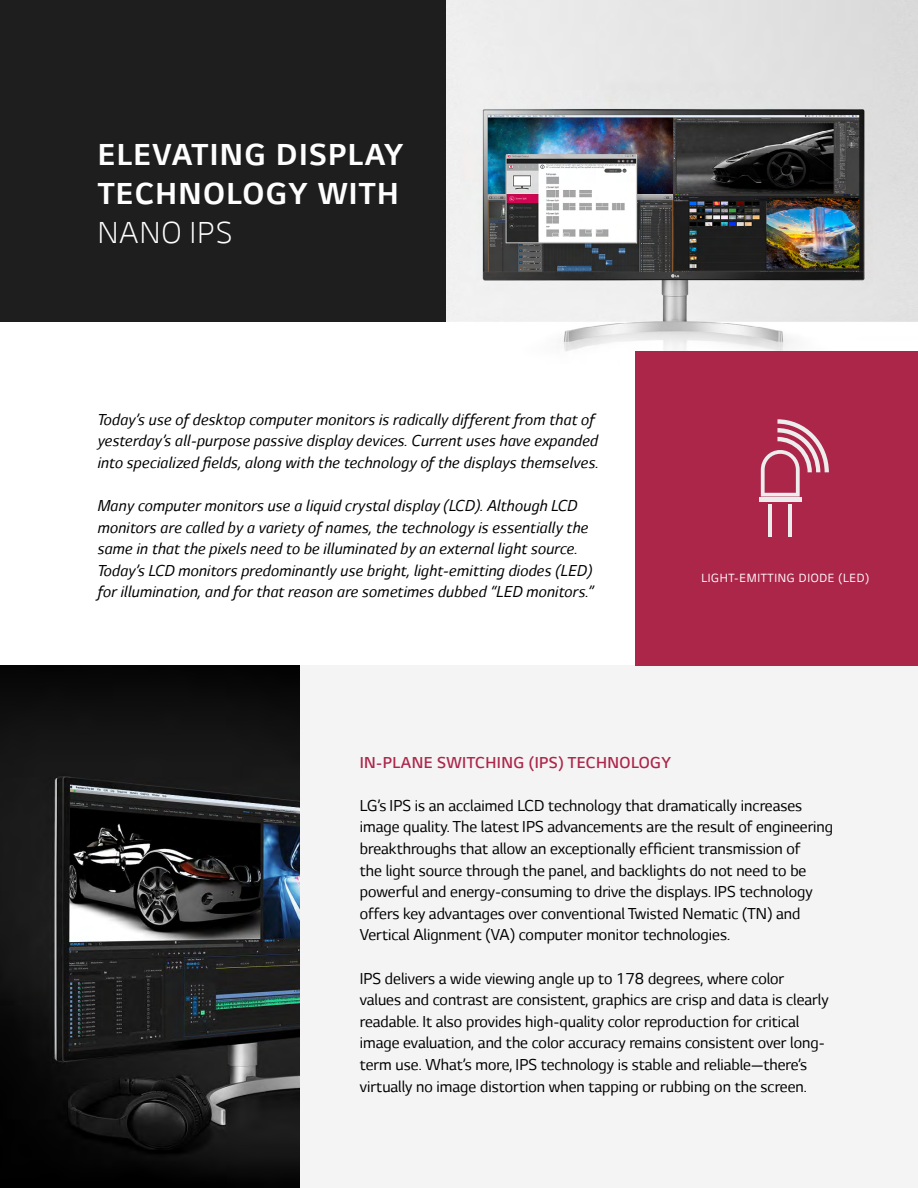
<style>
.page{position:relative;width:918px;height:1188px;background:#fff}
.page>*{position:absolute;margin:0;border:0;box-sizing:border-box;transform-origin:0 0}
.t1{font:700 34.5px/39px "LG Smart";letter-spacing:.04em;color:#fefefe}
.t2{font:300 34.5px "LG Smart";letter-spacing:.04em;color:#fefefe}
.t3{font:18px/21.6px "LG Smart";color:#000}
.t4{font:italic 18px/21.6px "LG Smart";color:#000}
.t5{font:300 18px "LG Smart";letter-spacing:.02em;color:#ac264a}
.t6{font:13.5px "LG Smart";letter-spacing:.05em;color:#fff}
</style>
<div class="page">
<div style="left:2px;top:666px;width:916px;height:522px;background:#f5f4f4"></div>
<img style="left:320px;top:0;width:598px;height:352px">
<div style="left:0;top:0;width:446px;height:321px;background:#1e1e1e"></div>
<div style="left:635px;top:351px;width:283px;height:315px;background:#ac264a"></div>
<hr style="left:759px;top:498px;width:43px;height:4px;background:#ededed">
<hr style="left:788px;top:504px;width:4px;height:33px;background:#ededed">
<hr style="left:769px;top:504px;width:3px;height:33px;background:#ededed">
<svg style="left:761px;top:419px;width:68px;height:78px"></svg>
<img style="left:0;top:666px;width:299px;height:522px">
<h1 class="t1" style="left:98px;top:135px;width:307px">ELEVATING DISPLAY<br>TECHNOLOGY WITH</h1>
<h1 class="t2" style="left:98px;top:214px;width:136px">NANO IPS</h1>
<p class="t4" style="left:98px;top:408px;width:503px">Today’s use of desktop computer monitors is radically different from that of yesterday’s all-purpose passive display devices. Current uses have expanded into specialized fields, along with the technology of the displays themselves.</p>
<p class="t4" style="left:98px;top:495px;width:498px">Many computer monitors use a liquid crystal display (LCD). Although LCD monitors are called by a variety of names, the technology is essentially the same in that the pixels need to be illuminated by an external light source.<br>Today’s LCD monitors predominantly use bright, light-emitting diodes (LED) for illumination, and for that reason are sometimes dubbed “LED monitors.”</p>
<p class="t6" style="left:701px;top:570px;width:169px">LIGHT-EMITTING DIODE (LED)</p>
<p class="t5" style="left:360px;top:752px;width:313px">IN-PLANE SWITCHING (IPS) TECHNOLOGY</p>
<p class="t3" style="left:360px;top:795px;width:475px">LG’s IPS is an acclaimed LCD technology that dramatically increases image quality. The latest IPS advancements are the result of engineering breakthroughs that allow an exceptionally efficient transmission of<br>the light source through the panel, and backlights do not need to be powerful and energy-consuming to drive the displays. IPS technology offers key advantages over conventional Twisted Nematic (TN) and Vertical Alignment (VA) computer monitor technologies.</p>
<p class="t3" style="left:360px;top:967px;width:470px">IPS delivers a wide viewing angle up to 178 degrees, where color values and contrast are consistent, graphics are crisp and data is clearly readable. It also provides high-quality color reproduction for critical image evaluation, and the color accuracy remains consistent over long&shy;term use. What’s more, IPS technology is stable and reliable—there’s virtually no image distortion when tapping or rubbing on the screen.</p>
</div>
